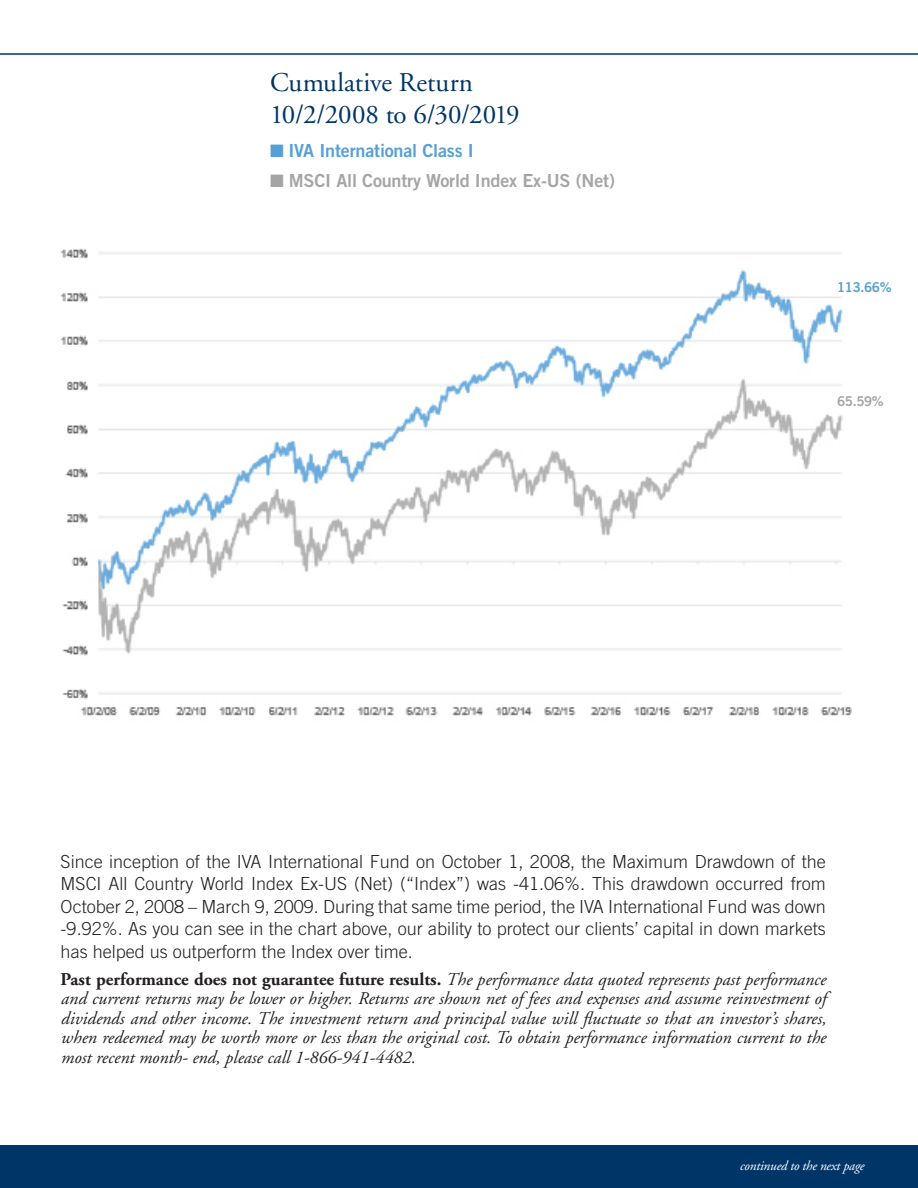
<style>
.page{position:relative;width:918px;height:1188px;background:#fff}
.page>*{position:absolute;margin:0;border:0;box-sizing:border-box;transform-origin:0 0}
.foot2{font:27px "Adobe Garamond";color:#003667}
.foot2-2{font:italic 18px/19.5px "Adobe Garamond";color:#231f20;text-align:justify}
.t1{font:300 18px/22.5px "Trade Gothic";color:#231f20;text-align:justify}
.t2{font:18px "Trade Gothic Bold Two";letter-spacing:-.01em;color:#a5a5a5}
.t3{font:18px "Trade Gothic Bold Two";letter-spacing:-.01em;color:#56a0d5}
.foot2-3{font:italic 13.5px "Adobe Garamond";letter-spacing:-.015em;color:#fff}
.t4{font:700 13.5px "News Gothic BT";color:#56a0d5}
.t5{font:700 13.5px "News Gothic BT";color:#a5a5a5}
.s1{font-weight:700;font-style:normal}
</style>
<div class="page">
<img style="left:61px;top:248px;width:791px;height:468px">
<hr style="left:0;top:53px;width:918px;height:2px;background:#003667">
<div style="left:0;top:1145px;width:918px;height:43px;background:#003667"></div>
<p class="foot2" style="left:270px;top:68px;width:204px">Cumulative Return</p>
<p class="foot2" style="left:270px;top:100px;width:251px">10/2/2008 to 6/30/2019</p>
<p class="t3" style="left:270px;top:140px;width:205px">■ IVA International Class I</p>
<p class="t2" style="left:270px;top:170px;width:347px">■ MSCI All Country World Index Ex-US (Net)</p>
<p class="t4" style="left:837px;top:279px;width:56px">113.66%</p>
<p class="t5" style="left:837px;top:393px;width:48px">65.59%</p>
<p class="t1" style="left:61px;top:850px;width:767px">Since inception of the IVA International Fund on October 1, 2008, the Maximum Drawdown of the MSCI All Country World Index Ex-US (Net) (“Index”) was -41.06%. This drawdown occurred from October 2, 2008 – March 9, 2009. During that same time period, the IVA International Fund was down -9.92%. As you can see in the chart above, our ability to protect our clients’ capital in down markets has helped us outperform the Index over time.</p>
<p class="foot2-2" style="left:61px;top:970px;width:767px"><span class="s1">Past performance does not guarantee future results.</span> The performance data quoted represents past performance and current returns may be lower or higher. Returns are shown net of fees and expenses and assume reinvestment of dividends and other income. The investment return and principal value will fluctuate so that an investor’s shares, when redeemed may be worth more or less than the original cost. To obtain performance information current to the most recent month- end, please call 1-866-941-4482.</p>
<p class="foot2-3" style="left:740px;top:1158px;width:126px">continued to the next page</p>
</div>
